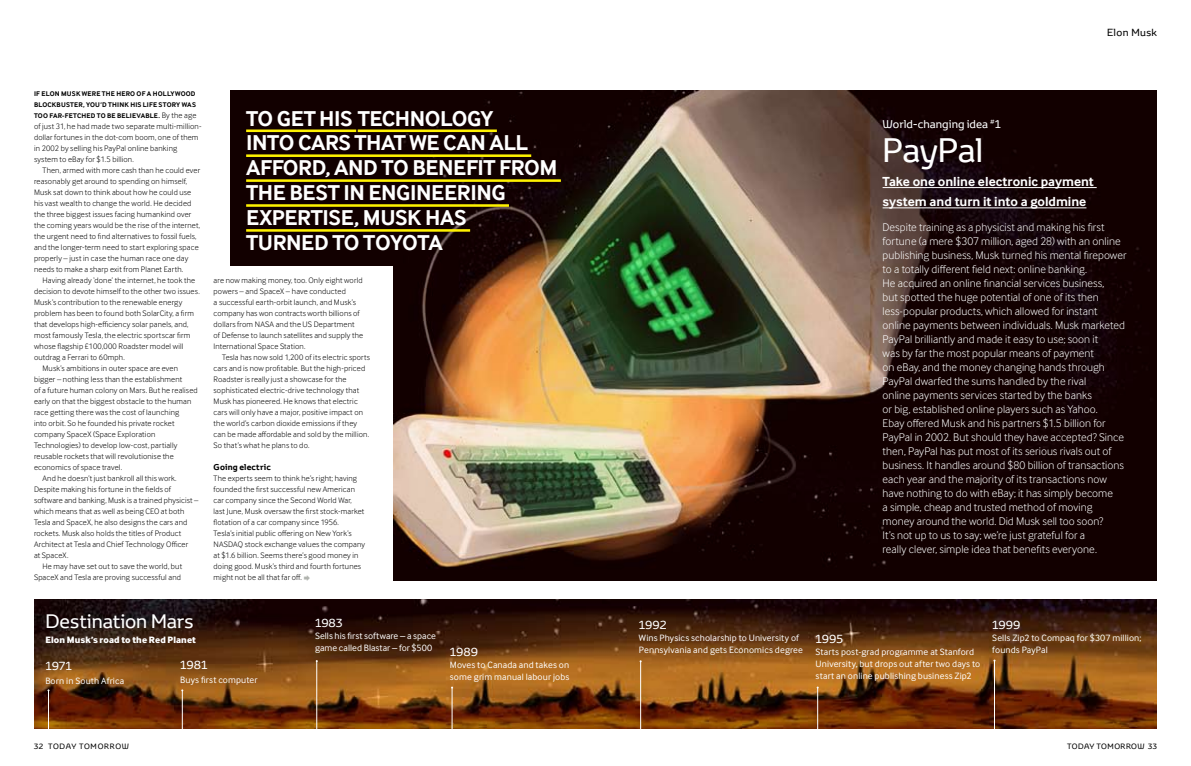
<style>
.page{position:relative;width:1191px;height:766px;background:#fff}
.page>*{position:absolute;margin:0;border:0;box-sizing:border-box;transform-origin:0 0}
.t1{font:32.9px "Toyota Display";letter-spacing:-.015em;color:#fff}
.t2{font:700 22.3px/24.9px "Inter Face Typo";letter-spacing:-.02em;color:#fff}
.t3{font:18.9px "Toyota Display";letter-spacing:-.005em;color:#fff}
.t4{font:700 13.6px/20.3px "Inter Face Typo";letter-spacing:-.005em;color:#fff}
.t5{font:300 11.5px/14px "Inter Face Typo";letter-spacing:.005em;color:#fff}
.t6{font:11.5px "Toyota Display";color:#fff}
.t7{font:10.9px "Toyota Display";color:#fff}
.t8{font:10px "Toyota Display";letter-spacing:.04em;color:#000}
.t9{font:9.6px "Inter Face Typo X Bold";letter-spacing:.01em;color:#fff}
.t10{font:9.5px/12px "Inter Face Typo";letter-spacing:.01em;color:#fff}
.t11{font:300 8.2px/11px "Inter Face Typo";letter-spacing:.02em;color:#000}
.t12{font:700 8.2px "Toyota Display";letter-spacing:.015em;color:#000}
.t13{font:7.5px "Toyota Display";letter-spacing:.095em;color:#000}
.t14{font:7.5px "Toyota Display";letter-spacing:.065em;color:#000}
.t15{font:700 7px/11px "Inter Face Typo";letter-spacing:.025em;color:#000;text-align:justify}
.s1{font-weight:300;font-size:8.2px}
</style>
<div class="page">
<img style="left:34px;top:599px;width:1122px;height:129px">
<img style="left:393px;top:91px;width:764px;height:489px">
<hr style="left:640px;top:661px;width:1px;height:73px;background:#fff">
<hr style="left:817px;top:687px;width:1px;height:45px;background:#fff">
<hr style="left:994px;top:660px;width:1px;height:72px;background:#fff">
<hr style="left:48px;top:690px;width:1px;height:42px;background:#fff">
<hr style="left:182px;top:690px;width:1px;height:42px;background:#fff">
<hr style="left:452px;top:687px;width:1px;height:45px;background:#fff">
<hr style="left:316px;top:661px;width:1px;height:71px;background:#fff">
<div style="left:230px;top:91px;width:173px;height:175px;background:#120000"></div>
<hr style="left:246px;top:129px;width:110px;height:3px;background:#fff200">
<hr style="left:358px;top:129px;width:139px;height:3px;background:#fff200">
<hr style="left:246px;top:154px;width:285px;height:3px;background:#fff200">
<hr style="left:246px;top:179px;width:315px;height:3px;background:#fff200">
<hr style="left:246px;top:204px;width:263px;height:3px;background:#fff200">
<hr style="left:246px;top:229px;width:224px;height:3px;background:#fff200">
<hr style="left:882px;top:187px;width:214px;height:1px;background:#fff">
<hr style="left:882px;top:208px;width:204px;height:1px;background:#fff">
<p class="t15" style="left:34px;top:88px;width:164px">IF ELON MUSK WERE THE HERO OF A HOLLYWOOD BLOCKBUSTER, YOU’D THINK HIS LIFE STORY WAS TOO FAR-FETCHED TO BE BELIEVABLE. <span class="s1">By the age</span></p>
<p class="t11" style="left:34px;top:121px;width:169px">of just 31, he had made two separate multi-million&shy;dollar fortunes in the dot-com boom, one of them in 2002 by selling his PayPal online banking system to eBay for $1.5 billion.</p>
<p class="t11" style="left:34px;top:165px;width:168px;text-indent:9px">Then, armed with more cash than he could ever reasonably get around to spending on himself, Musk sat down to think about how he could use his vast wealth to change the world. He decided the three biggest issues facing humankind over the coming years would be the rise of the internet, the urgent need to find alternatives to fossil fuels, and the longer-term need to start exploring space properly – just in case the human race one day needs to make a sharp exit from Planet Earth.</p>
<p class="t11" style="left:43px;top:275px;width:154px">Having already ‘done’ the internet, he took the</p>
<p class="t11" style="left:34px;top:286px;width:167px">decision to devote himself to the other two issues.</p>
<p class="t11" style="left:34px;top:297px;width:150px">Musk’s contribution to the renewable energy</p>
<p class="t11" style="left:34px;top:308px;width:161px">problem has been to found both SolarCity, a firm</p>
<p class="t11" style="left:34px;top:319px;width:156px">that develops high-efficiency solar panels, and,</p>
<p class="t11" style="left:34px;top:330px;width:158px">most famously Tesla, the electric sportscar firm</p>
<p class="t11" style="left:34px;top:341px;width:151px">whose flagship £100,000 Roadster model will</p>
<p class="t11" style="left:34px;top:352px;width:92px">outdrag a Ferrari to 60mph.</p>
<p class="t11" style="left:43px;top:363px;width:137px">Musk’s ambitions in outer space are even</p>
<p class="t11" style="left:34px;top:374px;width:150px">bigger – nothing less than the establishment</p>
<p class="t11" style="left:34px;top:385px;width:165px">of a future human colony on Mars. But he realised</p>
<p class="t11" style="left:34px;top:396px;width:159px">early on that the biggest obstacle to the human</p>
<p class="t11" style="left:34px;top:407px;width:147px">race getting there was the cost of launching</p>
<p class="t11" style="left:34px;top:418px;width:142px">into orbit. So he founded his private rocket</p>
<p class="t11" style="left:34px;top:429px;width:123px">company SpaceX (Space Exploration</p>
<p class="t11" style="left:34px;top:440px;width:145px">Technologies) to develop low-cost, partially</p>
<p class="t11" style="left:34px;top:451px;width:141px">reusable rockets that will revolutionise the</p>
<p class="t11" style="left:34px;top:462px;width:90px">economics of space travel.</p>
<p class="t11" style="left:43px;top:473px;width:136px">And he doesn’t just bankroll all this work.</p>
<p class="t11" style="left:34px;top:484px;width:139px">Despite making his fortune in the fields of</p>
<p class="t11" style="left:34px;top:495px;width:166px">software and banking, Musk is a trained physicist –</p>
<p class="t11" style="left:34px;top:506px;width:152px">which means that as well as being CEO at both</p>
<p class="t11" style="left:34px;top:517px;width:155px">Tesla and SpaceX, he also designs the cars and</p>
<p class="t11" style="left:34px;top:528px;width:149px">rockets. Musk also holds the titles of Product</p>
<p class="t11" style="left:34px;top:539px;width:156px">Architect at Tesla and Chief Technology Officer</p>
<p class="t11" style="left:34px;top:550px;width:36px">at SpaceX.</p>
<p class="t11" style="left:43px;top:561px;width:141px">He may have set out to save the world, but</p>
<p class="t11" style="left:34px;top:572px;width:148px">SpaceX and Tesla are proving successful and</p>
<h2 class="t2" style="left:246px;top:105px;width:309px">TO GET HIS TECHNOLOGY<br>INTO CARS THAT WE CAN ALL<br>AFFORD, AND TO BENEFIT FROM<br>THE BEST IN ENGINEERING<br>EXPERTISE, MUSK HAS<br>TURNED TO TOYOTA</h2>
<p class="t11" style="left:214px;top:275px;width:151px">are now making money, too. Only eight world powers – and SpaceX – have conducted<br>a successful earth-orbit launch, and Musk’s company has won contracts worth billions of dollars from NASA and the US Department<br>of Defense to launch satellites and supply the International Space Station.</p>
<p class="t11" style="left:214px;top:352px;width:158px;text-indent:9px">Tesla has now sold 1,200 of its electric sports cars and is now profitable. But the high-priced Roadster is really just a showcase for the sophisticated electric-drive technology that Musk has pioneered. He knows that electric cars will only have a major, positive impact on the world’s carbon dioxide emissions if they can be made affordable and sold by the million.<br>So that’s what he plans to do.</p>
<p class="t12" style="left:214px;top:461px;width:59px">Going electric</p>
<p class="t11" style="left:214px;top:473px;width:153px">The experts seem to think he’s right; having founded the first successful new American car company since the Second World War, last June, Musk oversaw the first stock-market flotation of a car company since 1956.<br>Tesla’s initial public offering on New York’s NASDAQ stock exchange values the company at $1.6 billion. Seems there’s good money in doing good. Musk’s third and fourth fortunes might not be all that far off.</p>
<h3 class="t3" style="left:45px;top:608px;width:150px">Destination Mars</h3>
<p class="t9" style="left:45px;top:633px;width:152px">Elon Musk’s road to the Red Planet</p>
<h3 class="t6" style="left:45px;top:657px;width:28px">1971</h3>
<p class="t10" style="left:45px;top:674px;width:80px">Born in South Africa</p>
<h3 class="t6" style="left:180px;top:656px;width:28px">1981</h3>
<p class="t10" style="left:180px;top:673px;width:79px">Buys first computer</p>
<h3 class="t6" style="left:315px;top:615px;width:29px">1983</h3>
<p class="t10" style="left:315px;top:630px;width:122px">Sells his first software – a space game called Blastar – for $500</p>
<h3 class="t6" style="left:450px;top:643px;width:30px">1989</h3>
<p class="t10" style="left:450px;top:658px;width:121px">Moves to Canada and takes on some grim manual labour jobs</p>
<p class="t8" style="left:1107px;top:25px;width:52px">Elon Musk</p>
<h3 class="t7" style="left:882px;top:116px;width:120px">World-changing idea <sup>#</sup>1</h3>
<h1 class="t1" style="left:882px;top:128px;width:102px">PayPal</h1>
<h3 class="t4" style="left:882px;top:171px;width:213px">TAKE ONE ONLINE ELECTRONIC PAYMENT<br>SYSTEM AND TURN IT INTO A GOLDMINE</h3>
<p class="t5" style="left:882px;top:220px;width:245px">Despite training as a physicist and making his first fortune (a mere $307 million, aged 28) with an online publishing business, Musk turned his mental firepower to a totally different field next: online banking.<br>He acquired an online financial services business,<br>but spotted the huge potential of one of its then less-popular products, which allowed for instant online payments between individuals. Musk marketed PayPal brilliantly and made it easy to use; soon it<br>was by far the most popular means of payment<br>on eBay, and the money changing hands through PayPal dwarfed the sums handled by the rival<br>online payments services started by the banks<br>or big, established online players such as Yahoo.<br>Ebay offered Musk and his partners $1.5 billion for PayPal in 2002. But should they have accepted? Since then, PayPal has put most of its serious rivals out of business. It handles around $80 billion of transactions each year and the majority of its transactions now have nothing to do with eBay; it has simply become<br>a simple, cheap and trusted method of moving money around the world. Did Musk sell too soon?<br>It’s not up to us to say; we’re just grateful for a<br>really clever, simple idea that benefits everyone.</p>
<h3 class="t6" style="left:639px;top:617px;width:29px">1992</h3>
<p class="t10" style="left:639px;top:631px;width:166px">Wins Physics scholarship to University of<br>Pennsylvania and gets Economics degree</p>
<h3 class="t6" style="left:815px;top:631px;width:29px">1995</h3>
<p class="t10" style="left:815px;top:645px;width:166px">Starts post-grad programme at Stanford<br>University, but drops out after two days to start an online publishing business Zip2</p>
<h3 class="t6" style="left:992px;top:617px;width:30px">1999</h3>
<p class="t10" style="left:992px;top:631px;width:150px">Sells Zip2 to Compaq for $307 million; founds PayPal</p>
<p class="t13" style="left:34px;top:740px;width:96px">32 TODAY TOMORROW</p>
<p class="t14" style="left:1067px;top:740px;width:91px">TODAY TOMORROW 33</p>
</div>
